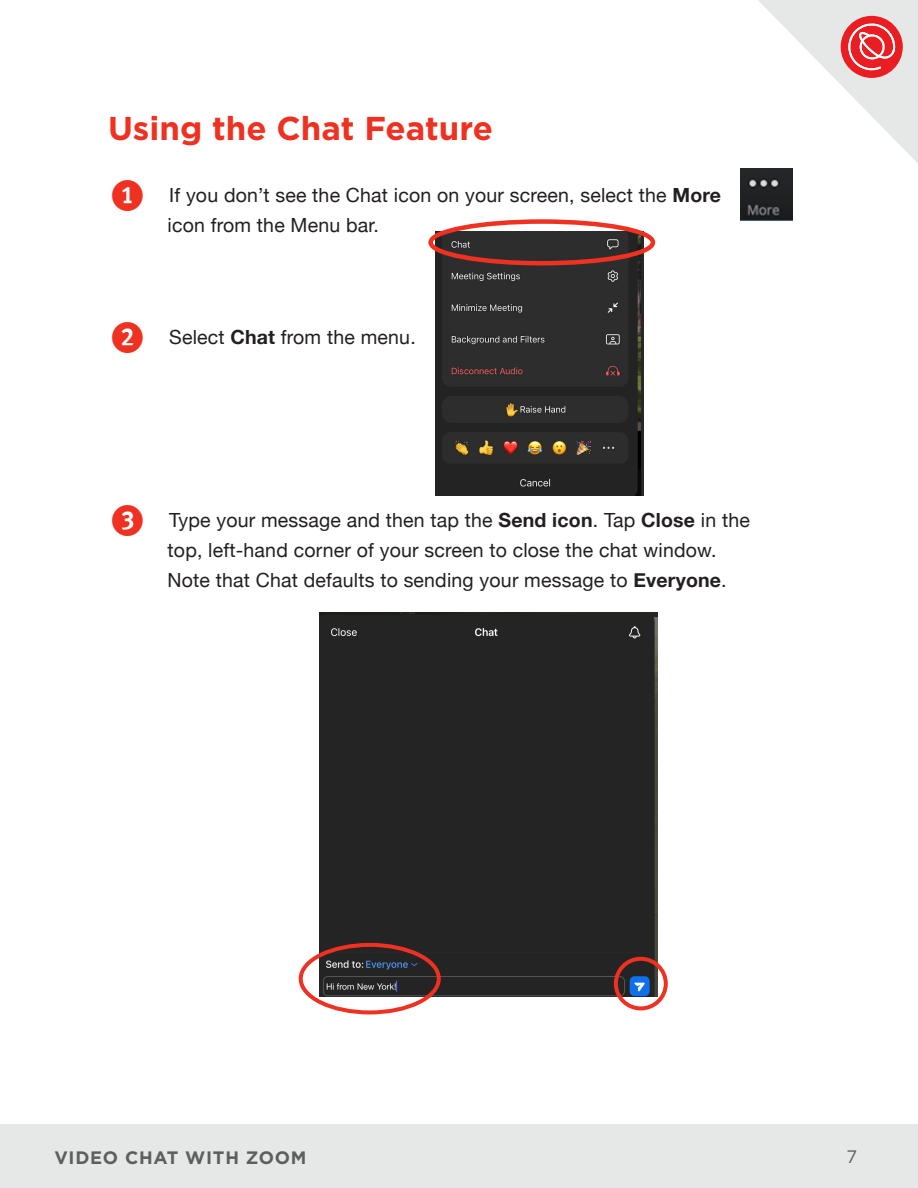
<style>
.page{position:relative;width:918px;height:1188px;background:#fff}
.page>*{position:absolute;margin:0;border:0;box-sizing:border-box;transform-origin:0 0}
.Body_Correct{font:45px "Dingbests";color:#ef3122}
.t1{font:700 33px "Gotham";color:#ef3122}
.Body_Correct-2{font:19.5px/30px "Helvetica Neue";letter-spacing:.01em;color:#231f20}
.t2{font:700 18px "Gotham";letter-spacing:.04em;color:#5e5e5e}
.t3{font:18px "Gotham";color:#5e5e5e}
.s1{font-weight:700}
</style>
<div class="page">
<div style="left:1px;top:1124px;width:917px;height:64px;background:#e5e8e7"></div>
<svg style="left:758px;top:0;width:160px;height:163px"></svg>
<img style="left:741px;top:168px;width:51px;height:52px">
<div style="left:319px;top:612px;width:338px;height:385px;background:#242424"></div>
<div style="left:299px;top:943px;width:142px;height:71px;border:4px solid #ef3122;border-radius:50%"></div>
<div style="left:614px;top:957px;width:54px;height:53px;border:4px solid #ef3122;border-radius:50%"></div>
<img style="left:436px;top:231px;width:208px;height:265px">
<div style="left:428px;top:219px;width:227px;height:47px;border:4px solid #ef3122;border-radius:50%"></div>
<p class="t1" style="left:108px;top:107px;width:387px">Using the Chat Feature</p>
<p class="Body_Correct" style="left:108px;top:172px;width:40px">1</p>
<p class="Body_Correct-2" style="left:168px;top:181px;width:555px">If you don’t see the Chat icon on your screen, select the <span class="s1">More </span>icon from the Menu bar.</p>
<p class="Body_Correct" style="left:108px;top:313px;width:40px">2</p>
<p class="Body_Correct-2" style="left:169px;top:323px;width:248px">Select <span class="s1">Chat</span> from the menu.</p>
<p class="Body_Correct" style="left:108px;top:496px;width:40px">3</p>
<p class="Body_Correct-2" style="left:168px;top:506px;width:584px">Type your message and then tap the <span class="s1">Send icon</span>. Tap <span class="s1">Close</span> in the top, left-hand corner of your screen to close the chat window.<br>Note that Chat defaults to sending your message to <span class="s1">Everyone</span>.</p>
<p class="t2" style="left:54px;top:1146px;width:254px">VIDEO CHAT WITH ZOOM</p>
<p class="t3" style="left:847px;top:1145px;width:12px">7</p>
</div>
